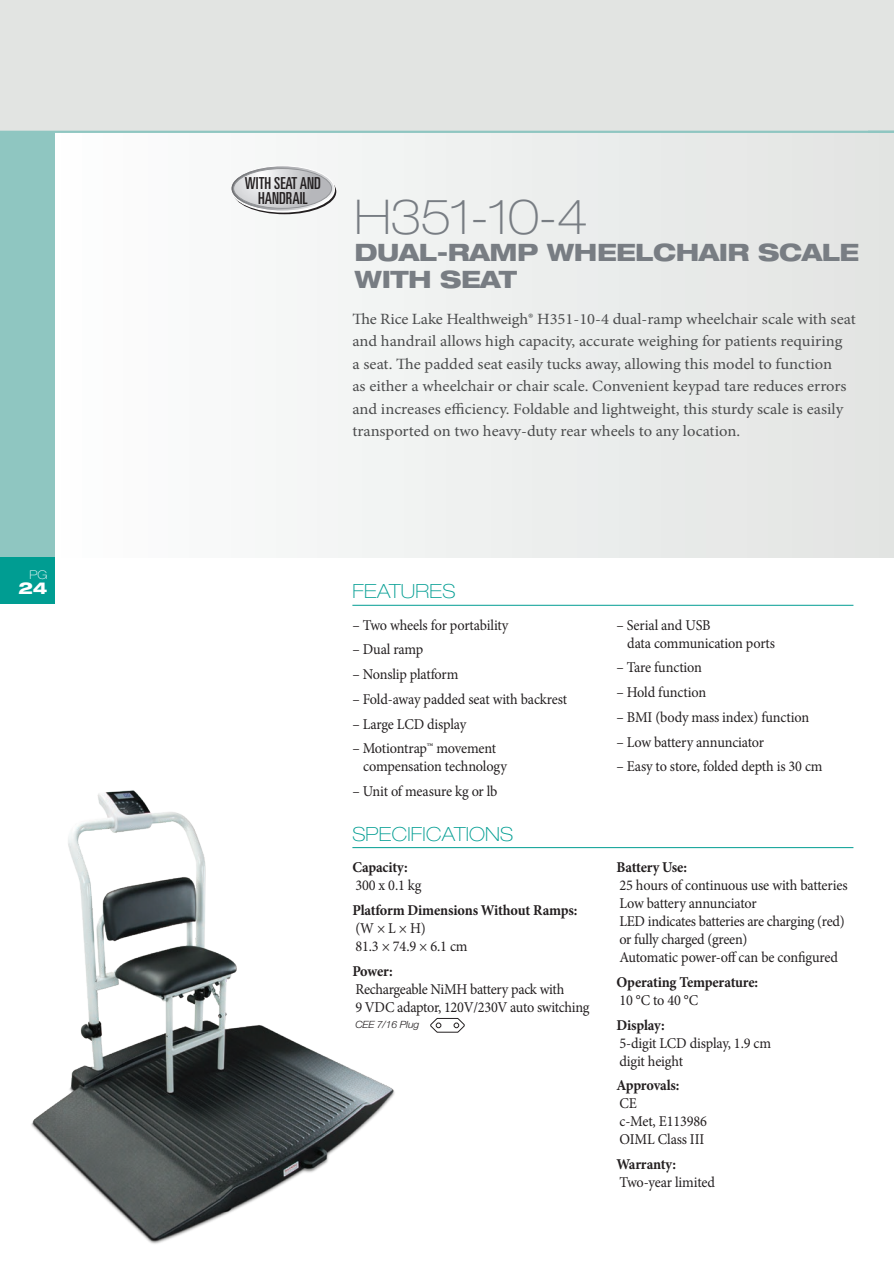
<style>
.page{position:relative;width:894px;height:1263px;background:#fff}
.page>*{position:absolute;margin:0;border:0;box-sizing:border-box;transform-origin:0 0}
.Model_Name{font:100 expanded 48px "Helvetica Neue LT Std";letter-spacing:-.02em;color:#787d83}
.Model_Name-2{font:800 expanded 24px/27px "Helvetica Neue LT Std";letter-spacing:-.02em;color:#787d83}
.SubHead_Blue_with_Rule{font:100 expanded 19.5px "Helvetica Neue LT Std";letter-spacing:.01em;color:#009d92}
.t1{font:ultra-condensed 16.5px/15px "Univers LT Std";color:#231f20;text-align:center}
.t2{font:800 expanded 16.5px "Helvetica Neue LT Std";color:#fff}
.Product_Information{font:15.6px/22.5px "Minion Pro";color:#4b4c4d;scale:1.05 1}
.Specifications{font:15px/18px "Minion Pro";letter-spacing:-.015em;color:#231f20;scale:.95 1}
.Specifications-2{font:700 15px/18px "Minion Pro";letter-spacing:-.015em;color:#231f20;scale:.95 1}
.t3{font:100 expanded 12px "Helvetica Neue LT Std";color:#fff}
.Telephone_Number{font:italic 300 10.05px "Helvetica Neue LT Std";letter-spacing:-.02em;color:#231f20;scale:1.05 1}
.s1{font-weight:400}
.s2{font-weight:700}
</style>
<div class="page">
<div style="left:36px;top:132px;width:857px;height:425px;background:linear-gradient(to right,#fefeff,#e2e4e2)"></div>
<div style="left:0;top:0;width:893px;height:132px;background:#e2e4e2"></div>
<img style="left:31px;top:790px;width:389px;height:454px">
<hr style="left:352px;top:605px;width:501px;height:1px;background:#009d92">
<hr style="left:352px;top:847px;width:501px;height:1px;background:#009d92">
<svg style="left:430px;top:1017px;width:35px;height:16px"></svg>
<svg style="left:231px;top:166px;width:103px;height:45px"></svg>
<div style="left:233px;top:168px;width:99px;height:41px;border:1px solid #939598;border-radius:50%"></div>
<div style="left:0;top:132px;width:55px;height:425px;background:#8fc6c1"></div>
<div style="left:0;top:557px;width:55px;height:47px;background:#009d92"></div>
<hr style="left:0;top:131px;width:893px;height:2px;background:#8fc6c1">
<p class="t3" style="left:29px;top:568px;width:20px">PG</p>
<p class="t2" style="left:19px;top:578px;width:30px">24</p>
<p class="t1" style="left:245px;top:176px;width:78px">WITH SEAT AND<br>HANDRAIL</p>
<p class="Model_Name" style="left:354px;top:188px;width:235px">H351-10-4</p>
<p class="Model_Name-2" style="left:354px;top:238px;width:506px">DUAL-RAMP WHEELCHAIR SCALE<br>WITH SEAT</p>
<p class="Product_Information" style="left:352px;top:307px;width:481px">The Rice Lake Healthweigh® H351-10-4 dual-ramp wheelchair scale with seat and handrail allows high capacity, accurate weighing for patients requiring<br>a seat. The padded seat easily tucks away, allowing this model to function<br>as either a wheelchair or chair scale. Convenient keypad tare reduces errors and increases efficiency. Foldable and lightweight, this sturdy scale is easily transported on two heavy-duty rear wheels to any location.</p>
<p class="SubHead_Blue_with_Rule" style="left:352px;top:579px;width:104px">FEATURES</p>
<p class="Specifications" style="left:352px;top:616px;width:166px">– Two wheels for portability</p>
<p class="Specifications" style="left:352px;top:640px;width:76px">– Dual ramp</p>
<p class="Specifications" style="left:352px;top:665px;width:113px">– Nonslip platform</p>
<p class="Specifications" style="left:352px;top:690px;width:227px">– Fold-away padded seat with backrest</p>
<p class="Specifications" style="left:352px;top:715px;width:121px">– Large LCD display</p>
<p class="Specifications" style="left:363px;top:739px;width:153px;text-indent:-11px">– Motiontrap™ movement compensation technology</p>
<p class="Specifications" style="left:352px;top:782px;width:154px">– Unit of measure kg or lb</p>
<p class="SubHead_Blue_with_Rule" style="left:352px;top:822px;width:162px">SPECIFICATIONS</p>
<p class="Specifications-2" style="left:352px;top:858px;width:74px">Capacity:<br><span class="s1">300 x 0.1 kg</span></p>
<p class="Specifications-2" style="left:352px;top:900px;width:238px">Platform Dimensions Without Ramps: <span class="s1">(W × L × H)<br>81.3 × 74.9 × 6.1 cm</span></p>
<p class="Specifications" style="left:352px;top:961px;width:251px"><span class="s2">Power:<br></span>Rechargeable NiMH battery pack with<br>9 VDC adaptor, 120V/230V auto switching</p>
<p class="Telephone_Number" style="left:355px;top:1018px;width:62px">CEE 7/16 Plug</p>
<p class="Specifications" style="left:627px;top:616px;width:157px;text-indent:-11px">– Serial and USB<br>data communication ports</p>
<p class="Specifications" style="left:616px;top:658px;width:92px">– Tare function</p>
<p class="Specifications" style="left:616px;top:683px;width:96px">– Hold function</p>
<p class="Specifications" style="left:616px;top:708px;width:204px">– BMI (body mass index) function</p>
<p class="Specifications" style="left:616px;top:733px;width:157px">– Low battery annunciator</p>
<p class="Specifications" style="left:616px;top:757px;width:218px">– Easy to store, folded depth is 30 cm</p>
<p class="Specifications" style="left:616px;top:858px;width:245px"><span class="s2">Battery Use:<br></span>25 hours of continuous use with batteries<br>Low battery annunciator<br>LED indicates batteries are charging (red) or fully charged (green)<br>Automatic power-off can be configured</p>
<p class="Specifications-2" style="left:616px;top:972px;width:151px">Operating Temperature:<br><span class="s1">10 °C to 40 °C</span></p>
<p class="Specifications" style="left:616px;top:1015px;width:164px"><span class="s2">Display:<br></span>5-digit LCD display, 1.9 cm digit height</p>
<p class="Specifications" style="left:616px;top:1076px;width:97px"><span class="s2">Approvals:<br></span>CE<br>c-Met, E113986<br>OIML Class III</p>
<p class="Specifications" style="left:616px;top:1155px;width:105px"><span class="s2">Warranty:<br></span>Two-year limited</p>
</div>
